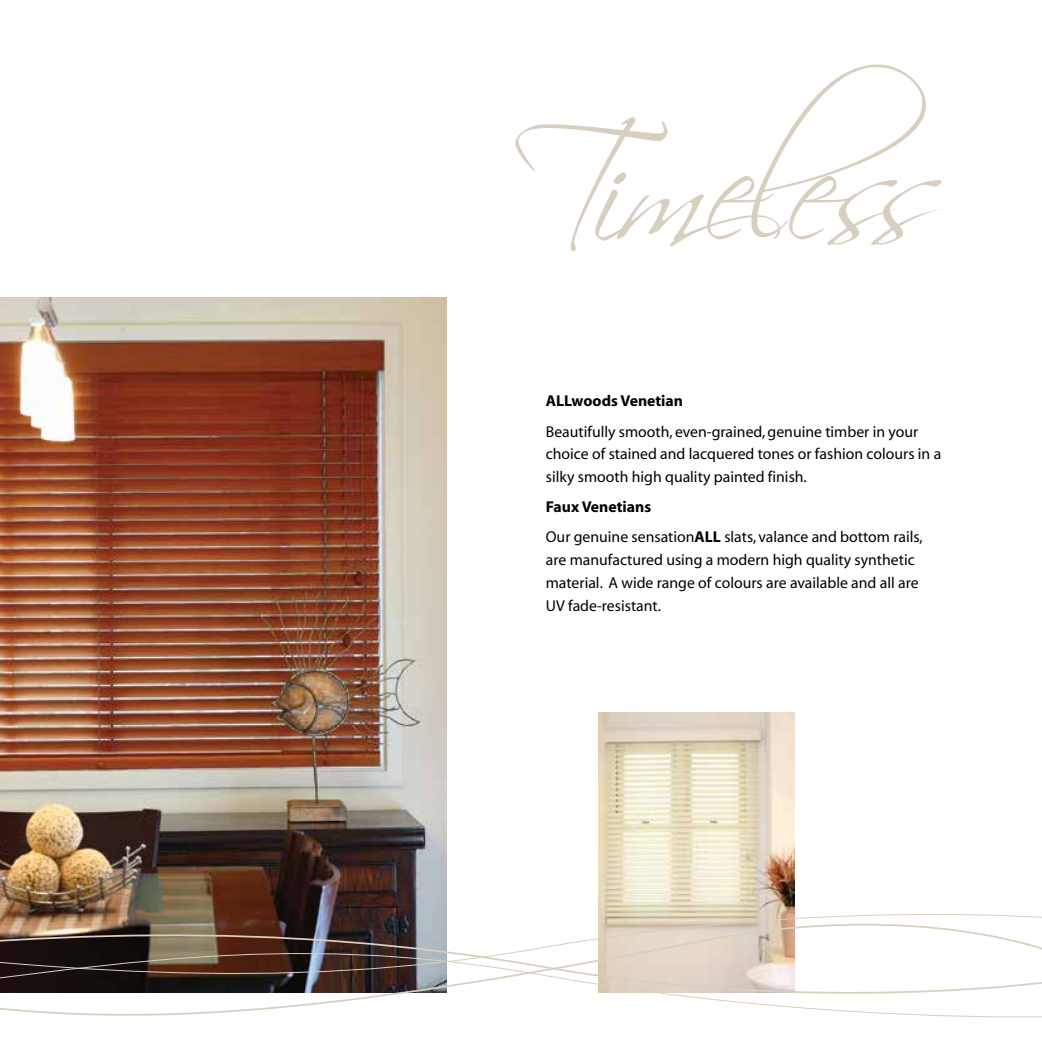
<style>
.page{position:relative;width:1042px;height:1042px;background:#fff}
.page>*{position:absolute;margin:0;border:0;box-sizing:border-box;transform-origin:0 0}
.t1{font:144.9px "Scriptina";letter-spacing:-.065em;color:#d8cfc1}
.t2{font:15.75px/22.8px "Myriad";color:#000}
.t3{font:700 15.75px "Myriad";color:#000}
.s1{font-weight:700}
</style>
<div class="page">
<img style="left:599px;top:713px;width:195px;height:182px">
<img style="left:0;top:298px;width:446px;height:597px">
<img style="left:0;top:895px;width:1042px;height:123px">
<h1 class="t1" style="left:511px;top:105px;width:433px">Timeless</h1>
<p class="t3" style="left:546px;top:393px;width:139px">ALLwoods Venetian</p>
<p class="t2" style="left:546px;top:421px;width:397px">Beautifully smooth, even-grained, genuine timber in your choice of stained and lacquered tones or fashion colours in a silky smooth high quality painted finish.</p>
<p class="t2" style="left:546px;top:492px;width:159px;line-height:30.3px"><span class="s1">Faux Venetians<br></span>Our genuine sensation<span class="s1">ALL</span></p>
<p class="t2" style="left:546px;top:526px;width:378px;text-indent:178px">slats, valance and bottom rails, are manufactured using a modern high quality synthetic material. A wide range of colours are available and all are UV fade-resistant.</p>
</div>
